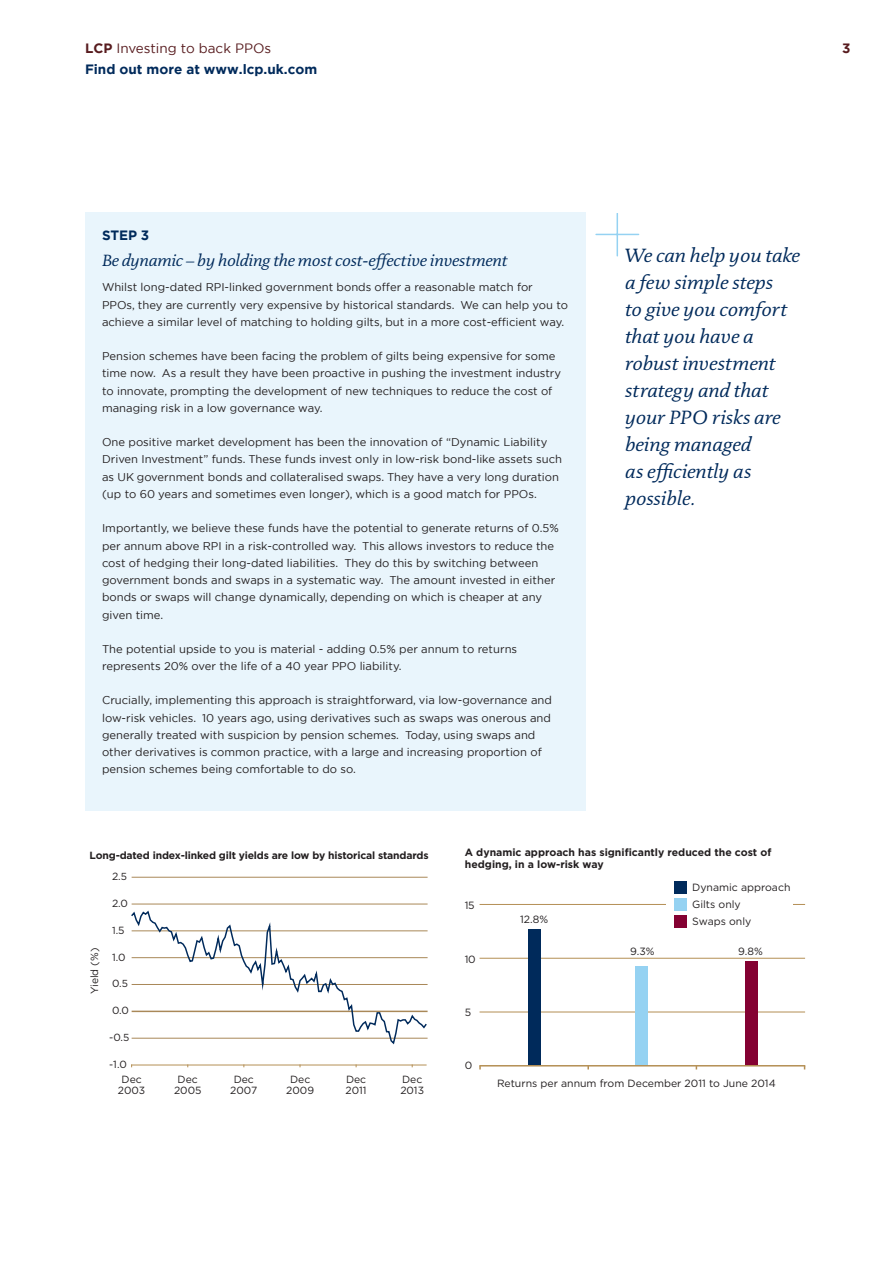
<style>
.page{position:relative;width:893px;height:1263px;background:#fff}
.page>*{position:absolute;margin:0;border:0;box-sizing:border-box;transform-origin:0 0}
.Italic_title_dark_se{font:italic 19.5px/27px "DTL Documenta TOT";color:#002a5b}
.Titling_dark_section{font:italic 16.5px "DTL Documenta TOT";letter-spacing:-.01em;color:#002a5b}
.Titling_dark_section-2{font:700 13.5px "Gotham";color:#002a5b}
.t1{font:13.5px "Gotham";color:#571b1e}
.Body_Copy_504{font:700 13.5px "Gotham";color:#571b1e}
.Body_copy_black{font:11.25px/17.2px "Gotham";color:#231f20}
.t2{font:10.5px "Gotham";color:#231f20}
.t3{font:700 10.5px/12px "Gotham";color:#231f20}
.t4{font:10.35px/11.7px "Gotham";color:#231f20;text-align:center}
.t5{font:700 10.35px "Gotham";letter-spacing:-.015em;color:#231f20}
.s1{font-weight:700}
.s2{font-size:10.2px}
</style>
<div class="page">
<div style="left:85px;top:213px;width:500px;height:598px;background:#e9f5fc"></div>
<hr style="left:132px;top:904px;width:296px;height:1px;background:#a98858">
<hr style="left:132px;top:877px;width:296px;height:1px;background:#a98858">
<hr style="left:132px;top:1065px;width:294px;height:1px;background:#b48f54">
<svg style="left:131px;top:910px;width:297px;height:135px"></svg>
<hr style="left:480px;top:1012px;width:325px;height:1px;background:#b48f54">
<hr style="left:480px;top:958px;width:325px;height:1px;background:#b48f54">
<hr style="left:480px;top:904px;width:325px;height:1px;background:#b48f54">
<div style="left:666px;top:866px;width:127px;height:73px;background:#fff"></div>
<div style="left:674px;top:898px;width:13px;height:13px;background:#95d2f2"></div>
<div style="left:674px;top:881px;width:13px;height:13px;background:#002a5b"></div>
<div style="left:674px;top:915px;width:13px;height:13px;background:#840132"></div>
<div style="left:528px;top:929px;width:12px;height:137px;background:#002a5b"></div>
<div style="left:635px;top:966px;width:13px;height:100px;background:#95d2f2"></div>
<div style="left:745px;top:961px;width:12px;height:105px;background:#840132"></div>
<hr style="left:480px;top:1065px;width:325px;height:1px;background:#b48f54">
<hr style="left:596px;top:234px;width:43px;height:1px;background:#95d2f2">
<hr style="left:617px;top:213px;width:1px;height:43px;background:#95d2f2">
<p class="t1" style="left:85px;top:40px;width:188px"><span class="s1">LCP</span> Investing to back PPOs</p>
<p class="Body_Copy_504" style="left:842px;top:41px;width:10px">3</p>
<p class="Titling_dark_section-2" style="left:85px;top:62px;width:234px">Find out more at www.lcp.uk.com</p>
<p class="Titling_dark_section-2" style="left:102px;top:228px;width:49px">STEP 3</p>
<p class="Titling_dark_section" style="left:102px;top:250px;width:407px">Be dynamic – by holding the most cost-effective investment</p>
<p class="Body_copy_black" style="left:102px;top:279px;width:468px">Whilst long-dated RPI-linked government bonds offer a reasonable match for<br>PPOs, they are currently very expensive by historical standards. We can help you to achieve a similar level of matching to holding gilts, but in a more cost-efficient way.</p>
<p class="Body_copy_black" style="left:102px;top:347px;width:461px">Pension schemes have been facing the problem of gilts being expensive for some time now. As a result they have been proactive in pushing the investment industry to innovate, prompting the development of new techniques to reduce the cost of managing risk in a low governance way.</p>
<p class="Body_copy_black" style="left:102px;top:433px;width:462px">One positive market development has been the innovation of “Dynamic Liability Driven Investment” funds. These funds invest only in low-risk bond-like assets such as UK government bonds and collateralised swaps. They have a very long duration (up to 60 years and sometimes even longer), which is a good match for PPOs.</p>
<p class="Body_copy_black" style="left:102px;top:519px;width:458px">Importantly, we believe these funds have the potential to generate returns of 0.5% per annum above RPI in a risk-controlled way. This allows investors to reduce the cost of hedging their long-dated liabilities. They do this by switching between government bonds and swaps in a systematic way. The amount invested in either bonds or swaps will change dynamically, depending on which is cheaper at any given time.</p>
<p class="Body_copy_black" style="left:102px;top:640px;width:417px">The potential upside to you is material - adding 0.5% per annum to returns represents 20% over the life of a 40 year PPO liability.</p>
<p class="Body_copy_black" style="left:102px;top:691px;width:451px">Crucially, implementing this approach is straightforward, via low-governance and low-risk vehicles. 10 years ago, using derivatives such as swaps was onerous and generally treated with suspicion by pension schemes. Today, using swaps and other derivatives is common practice, with a large and increasing proportion of pension schemes being comfortable to do so.</p>
<p class="Italic_title_dark_se" style="left:625px;top:241px;width:176px">We can help you take a few simple steps<br>to give you comfort that you have a robust investment strategy and that your PPO risks are being managed<br>as efficiently as possible.</p>
<p class="t5" style="left:90px;top:848px;width:341px">Long-dated index-linked gilt yields are low by historical standards</p>
<p class="t4" style="left:112px;top:870px;width:17px">2.<span class="s2">5</span></p>
<p class="t4" style="left:112px;top:897px;width:18px">2.0</p>
<p class="t4" style="left:88px;top:994px;width:48px;rotate:-90deg">Yield (%)</p>
<p class="t4" style="left:112px;top:924px;width:14px"><span class="s2">1</span>.5</p>
<p class="t4" style="left:112px;top:951px;width:15px">1.0</p>
<p class="t4" style="left:112px;top:977px;width:18px">0.<span class="s2">5</span></p>
<p class="t4" style="left:112px;top:1004px;width:19px">0.0</p>
<p class="t4" style="left:109px;top:1031px;width:22px">-0.<span class="s2">5</span></p>
<p class="t4" style="left:109px;top:1058px;width:19px"><span class="s2">-</span>1.0</p>
<p class="t4" style="left:118px;top:1073px;width:29px">Dec<br>2003</p>
<p class="t4" style="left:174px;top:1073px;width:29px">Dec<br>2005</p>
<p class="t4" style="left:230px;top:1073px;width:28px">Dec<br>2007</p>
<p class="t4" style="left:286px;top:1073px;width:29px">Dec<br>2009</p>
<p class="t4" style="left:346px;top:1073px;width:23px;text-align:left">Dec<br>2011</p>
<p class="t4" style="left:400px;top:1073px;width:25px;text-align:left">Dec<br>2013</p>
<p class="t3" style="left:465px;top:846px;width:308px">A dynamic approach has significantly reduced the cost of hedging, in a low-risk way</p>
<p class="t2" style="left:465px;top:898px;width:11px">15</p>
<p class="t2" style="left:465px;top:952px;width:12px">10</p>
<p class="t2" style="left:465px;top:1005px;width:8px">5</p>
<p class="t2" style="left:465px;top:1059px;width:9px">0</p>
<p class="t2" style="left:692px;top:881px;width:100px">Dynamic approach</p>
<p class="t2" style="left:692px;top:898px;width:50px">Gilts only</p>
<p class="t2" style="left:520px;top:912px;width:29px">12.8%</p>
<p class="t2" style="left:692px;top:915px;width:61px">Swaps only</p>
<p class="t2" style="left:630px;top:945px;width:26px">9.3%</p>
<p class="t2" style="left:738px;top:945px;width:26px">9.8%</p>
<p class="t2" style="left:497px;top:1076px;width:280px">Returns per annum from December 2011 to June 2014</p>
</div>
